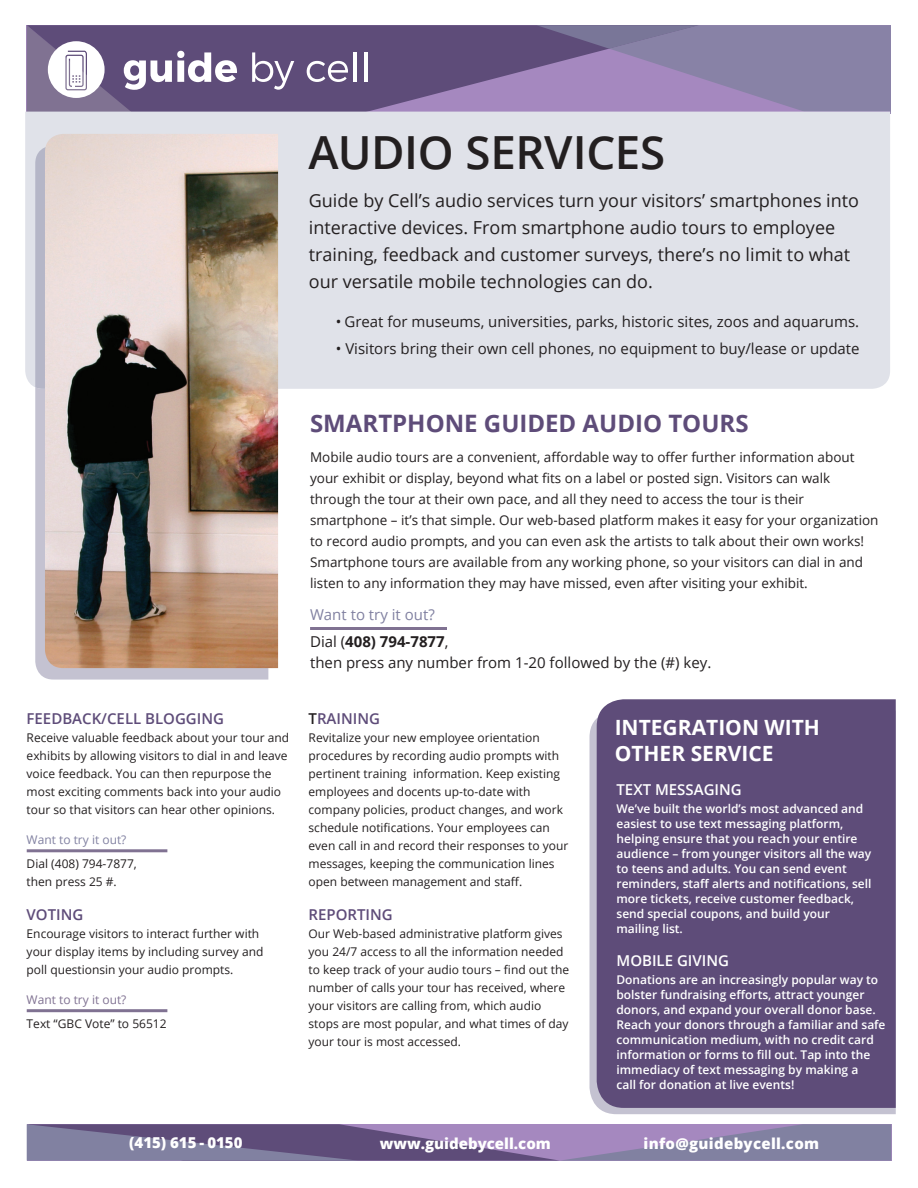
<style>
.page{position:relative;width:918px;height:1188px;background:#fff}
.page>*{position:absolute;margin:0;border:0;box-sizing:border-box;transform-origin:0 0}
.t1{font:600 45.75px "Open Sans";letter-spacing:-.01em;color:#231f20}
.t2{font:700 24px "Open Sans";color:#5e4c79}
.t3{font:700 21px/25.2px "Open Sans";color:#fff}
.t4{font:18px/27px "Open Sans";color:#231f20}
.t5{font:15px "Open Sans";color:#231f20}
.t6{font:600 15px "Open Sans";color:#5e4c79}
.t7{font:15px/27px "Open Sans";color:#8181a1}
.t8{font:800 15px "Open Sans";color:#fff}
.t9{font:600 15px "Open Sans";color:#fff}
.t10{font:800 15px "Open Sans";letter-spacing:.02em;color:#fff}
.t11{font:13.5px/21px "Open Sans";color:#231f20}
.t12{font:12px/18px "Open Sans";color:#231f20}
.t13{font:600 12px/15px "Open Sans";color:#fff}
.t14{font:12px "Open Sans";color:#8181a1}
.t15{font:12px "Open Sans";color:#807292}
.s1{color:#231f20}
.s2{font-weight:700;color:#231f20}
</style>
<div class="page">
<svg style="left:27px;top:1124px;width:864px;height:37px;background:#80739d"></svg>
<svg style="left:237px;top:25px;width:299px;height:87px;background:#6a5684"></svg>
<svg style="left:536px;top:25px;width:355px;height:89px;background:#8e80ab"></svg>
<svg style="left:27px;top:25px;width:210px;height:87px"></svg>
<svg style="left:252px;top:52px;width:42px;height:38px"></svg>
<svg style="left:307px;top:61px;width:41px;height:21px"></svg>
<hr style="left:353px;top:52px;width:4px;height:30px;background:#fff">
<hr style="left:364px;top:52px;width:4px;height:30px;background:#fff">
<div style="left:25px;top:112px;width:865px;height:277px;background:#e0e2e9"></div>
<svg style="left:590px;top:718px;width:306px;height:396px;background:#c3c1d0"></svg>
<div style="left:597px;top:699px;width:299px;height:409px;background:#5e4c79"></div>
<hr style="left:27px;top:849px;width:140px;height:3px;background:#807292">
<hr style="left:310px;top:627px;width:137px;height:3px;background:#807292">
<hr style="left:27px;top:1009px;width:140px;height:3px;background:#807292">
<svg style="left:35px;top:389px;width:233px;height:291px;background:#c6c4d2"></svg>
<svg style="left:35px;top:145px;width:10px;height:244px;background:#b7b8c8"></svg>
<img style="left:45px;top:134px;width:233px;height:534px">
<h1 class="t1" style="left:309px;top:121px;width:358px">AUDIO SERVICES</h1>
<p class="t4" style="left:309px;top:187px;width:552px">Guide by Cell’s audio services turn your visitors’ smartphones into interactive devices. From smartphone audio tours to employee training, feedback and customer surveys, there’s no limit to what our versatile mobile technologies can do.</p>
<p class="t5" style="left:336px;top:312px;width:525px">• Great for museums, universities, parks, historic sites, zoos and aquarums.</p>
<p class="t5" style="left:336px;top:339px;width:525px">• Visitors bring their own cell phones, no equipment to buy/lease or update</p>
<p class="t6" style="left:27px;top:708px;width:199px">FEEDBACK/CELL BLOGGING</p>
<p class="t12" style="left:27px;top:728px;width:264px">Receive valuable feedback about your tour and exhibits by allowing visitors to dial in and leave voice feedback. You can then repurpose the most exciting comments back into your audio tour so that visitors can hear other opinions.</p>
<p class="t14" style="left:27px;top:831px;width:101px">Want to try it out?</p>
<p class="t12" style="left:27px;top:854px;width:112px">Dial (408) 794-7877, then press 25 #.</p>
<p class="t6" style="left:27px;top:904px;width:58px">VOTING</p>
<p class="t12" style="left:27px;top:924px;width:238px">Encourage visitors to interact further with your display items by including survey and poll questionsin your audio prompts.</p>
<p class="t15" style="left:27px;top:992px;width:101px">Want to try it out?</p>
<p class="t12" style="left:27px;top:1014px;width:142px">Text “GBC Vote” to 56512</p>
<h2 class="t2" style="left:310px;top:407px;width:440px">SMARTPHONE GUIDED AUDIO TOURS</h2>
<p class="t11" style="left:310px;top:447px;width:570px">Mobile audio tours are a convenient, affordable way to offer further information about your exhibit or display, beyond what fits on a label or posted sign. Visitors can walk through the tour at their own pace, and all they need to access the tour is their smartphone – it’s that simple. Our web-based platform makes it easy for your organization to record audio prompts, and you can even ask the artists to talk about their own works!<br>Smartphone tours are available from any working phone, so your visitors can dial in and listen to any information they may have missed, even after visiting your exhibit.</p>
<p class="t7" style="left:310px;top:601px;width:140px">Want to try it out?<br><span class="s1">Dial (</span><span class="s2">408) 794-7877</span><span class="s1">,</span></p>
<p class="t5" style="left:310px;top:652px;width:403px">then press any number from 1-20 followed by the (#) key.</p>
<p class="t6" style="left:309px;top:708px;width:73px"><span class="s1">T</span>RAINING</p>
<p class="t12" style="left:309px;top:728px;width:261px">Revitalize your new employee orientation procedures by recording audio prompts with pertinent training information. Keep existing employees and docents up-to-date with company policies, product changes, and work schedule notifications. Your employees can even call in and record their responses to your messages, keeping the communication lines open between management and staff.</p>
<p class="t6" style="left:309px;top:904px;width:86px">REPORTING</p>
<p class="t12" style="left:309px;top:924px;width:262px">Our Web-based administrative platform gives you 24/7 access to all the information needed to keep track of your audio tours – find out the number of calls your tour has received, where your visitors are calling from, which audio stops are most popular, and what times of day your tour is most accessed.</p>
<h3 class="t3" style="left:615px;top:715px;width:207px">INTEGRATION WITH<br>OTHER SERVICE</h3>
<p class="t9" style="left:616px;top:780px;width:127px">TEXT MESSAGING</p>
<p class="t13" style="left:616px;top:801px;width:257px">We’ve built the world’s most advanced and easiest to use text messaging platform, helping ensure that you reach your entire audience – from younger visitors all the way to teens and adults. You can send event reminders, staff alerts and notifications, sell more tickets, receive customer feedback, send special coupons, and build your mailing list.</p>
<p class="t9" style="left:616px;top:950px;width:114px">MOBILE GIVING</p>
<p class="t13" style="left:616px;top:972px;width:271px">Donations are an increasingly popular way to bolster fundraising efforts, attract younger donors, and expand your overall donor base.<br>Reach your donors through a familiar and safe communication medium, with no credit card information or forms to fill out. Tap into the immediacy of text messaging by making a<br>call for donation at live events!</p>
<p class="t8" style="left:129px;top:1132px;width:115px">(415) 615 - 0150</p>
<p class="t8" style="left:380px;top:1132px;width:173px">www.guidebycell.com</p>
<p class="t10" style="left:644px;top:1132px;width:177px">info@guidebycell.com</p>
</div>
